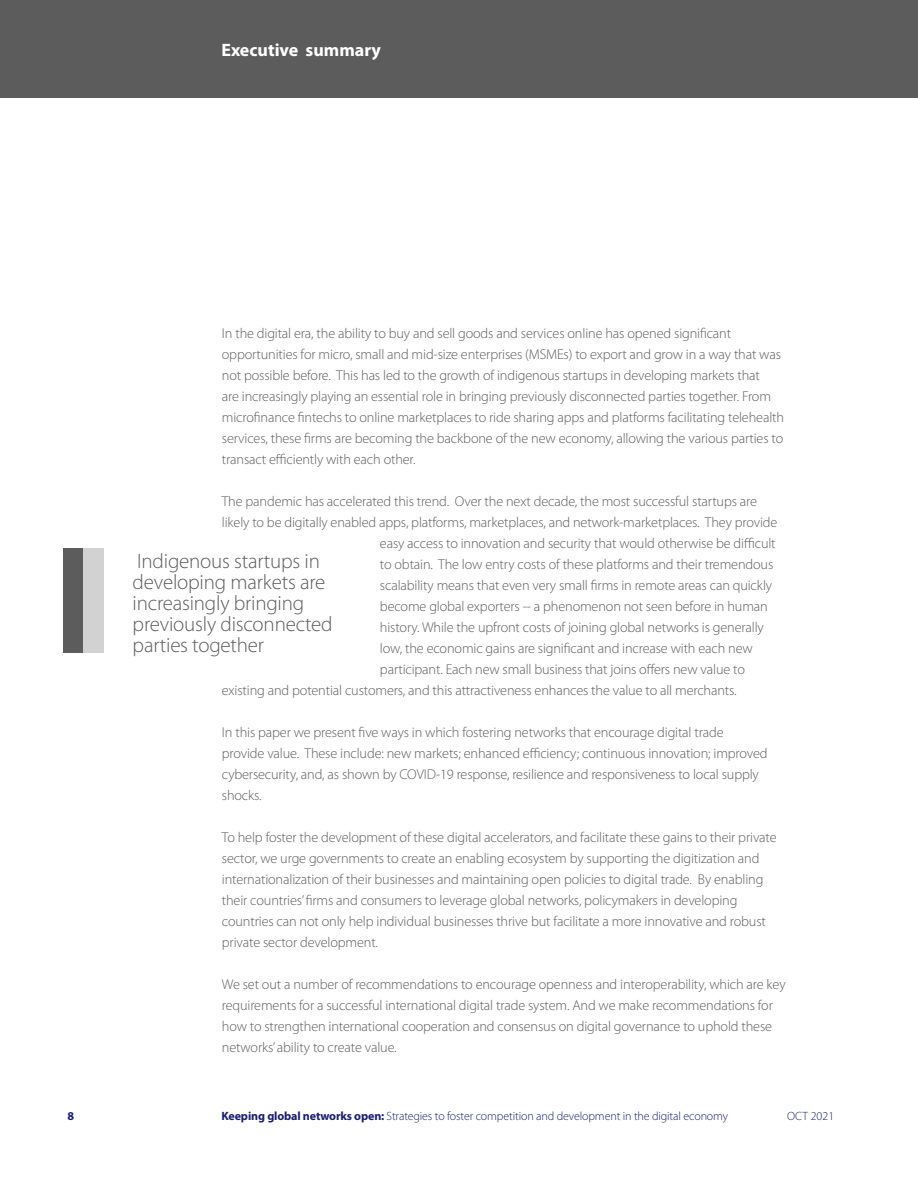
<style>
.page{position:relative;width:918px;height:1188px;background:#fff}
.page>*{position:absolute;margin:0;border:0;box-sizing:border-box;transform-origin:0 0}
.t1{font:300 21px/21px "Myriad Pro";letter-spacing:-.01em;color:#5c5c5c}
.t2{font:700 18px "Myriad Pro";color:#fff}
.t3{font:300 14.25px/21px "Myriad Pro";letter-spacing:-.01em;color:#5c5c5c}
.t4{font:300 12px "Myriad Pro";letter-spacing:-.01em;color:#1a1f70}
.t5{font:700 12px "Myriad Pro";color:#1a1f70}
.s1{font-weight:700}
</style>
<div class="page">
<div style="left:0;top:0;width:918px;height:98px;background:#5c5c5c"></div>
<div style="left:64px;top:548px;width:20px;height:105px;background:#5c5c5c"></div>
<div style="left:84px;top:548px;width:20px;height:105px;background:#d2d2d2"></div>
<p class="t2" style="left:221px;top:38px;width:161px">Executive summary</p>
<p class="t3" style="left:222px;top:322px;width:564px">In the digital era, the ability to buy and sell goods and services online has opened significant opportunities for micro, small and mid-size enterprises (MSMEs) to export and grow in a way that was not possible before. This has led to the growth of indigenous startups in developing markets that<br>are increasingly playing an essential role in bringing previously disconnected parties together. From microfinance fintechs to online marketplaces to ride sharing apps and platforms facilitating telehealth services, these firms are becoming the backbone of the new economy, allowing the various parties to transact efficiently with each other.</p>
<p class="t3" style="left:222px;top:490px;width:537px">The pandemic has accelerated this trend. Over the next decade, the most successful startups are</p>
<p class="t3" style="left:222px;top:511px;width:557px">likely to be digitally enabled apps, platforms, marketplaces, and network-marketplaces. They provide</p>
<p class="t3" style="left:380px;top:532px;width:397px">easy access to innovation and security that would otherwise be difficult</p>
<p class="t3" style="left:380px;top:553px;width:395px">to obtain. The low entry costs of these platforms and their tremendous</p>
<p class="t3" style="left:380px;top:574px;width:394px">scalability means that even very small firms in remote areas can quickly</p>
<p class="t3" style="left:380px;top:595px;width:389px">become global exporters -- a phenomenon not seen before in human</p>
<p class="t3" style="left:380px;top:616px;width:385px">history. While the upfront costs of joining global networks is generally</p>
<p class="t3" style="left:380px;top:637px;width:374px">low, the economic gains are significant and increase with each new</p>
<p class="t3" style="left:380px;top:658px;width:367px">participant. Each new small business that joins offers new value to</p>
<p class="t3" style="left:222px;top:679px;width:516px">existing and potential customers, and this attractiveness enhances the value to all merchants.</p>
<p class="t3" style="left:222px;top:721px;width:547px">In this paper we present five ways in which fostering networks that encourage digital trade provide value. These include: new markets; enhanced efficiency; continuous innovation; improved cybersecurity, and, as shown by COVID-19 response, resilience and responsiveness to local supply shocks.</p>
<p class="t3" style="left:222px;top:826px;width:556px">To help foster the development of these digital accelerators, and facilitate these gains to their private sector, we urge governments to create an enabling ecosystem by supporting the digitization and internationalization of their businesses and maintaining open policies to digital trade. By enabling their countries’ firms and consumers to leverage global networks, policymakers in developing countries can not only help individual businesses thrive but facilitate a more innovative and robust private sector development.</p>
<p class="t3" style="left:222px;top:973px;width:565px">We set out a number of recommendations to encourage openness and interoperability, which are key requirements for a successful international digital trade system. And we make recommendations for how to strengthen international cooperation and consensus on digital governance to uphold these networks’ ability to create value.</p>
<p class="t1" style="left:133px;top:550px;width:201px">Indigenous startups in developing markets are increasingly bringing previously disconnected parties together</p>
<p class="t5" style="left:68px;top:1108px;width:8px">8</p>
<p class="t4" style="left:222px;top:1109px;width:508px"><span class="s1">Keeping global networks open:</span> Strategies to foster competition and development in the digital economy</p>
<p class="t4" style="left:787px;top:1109px;width:48px">OCT 2021</p>
</div>
